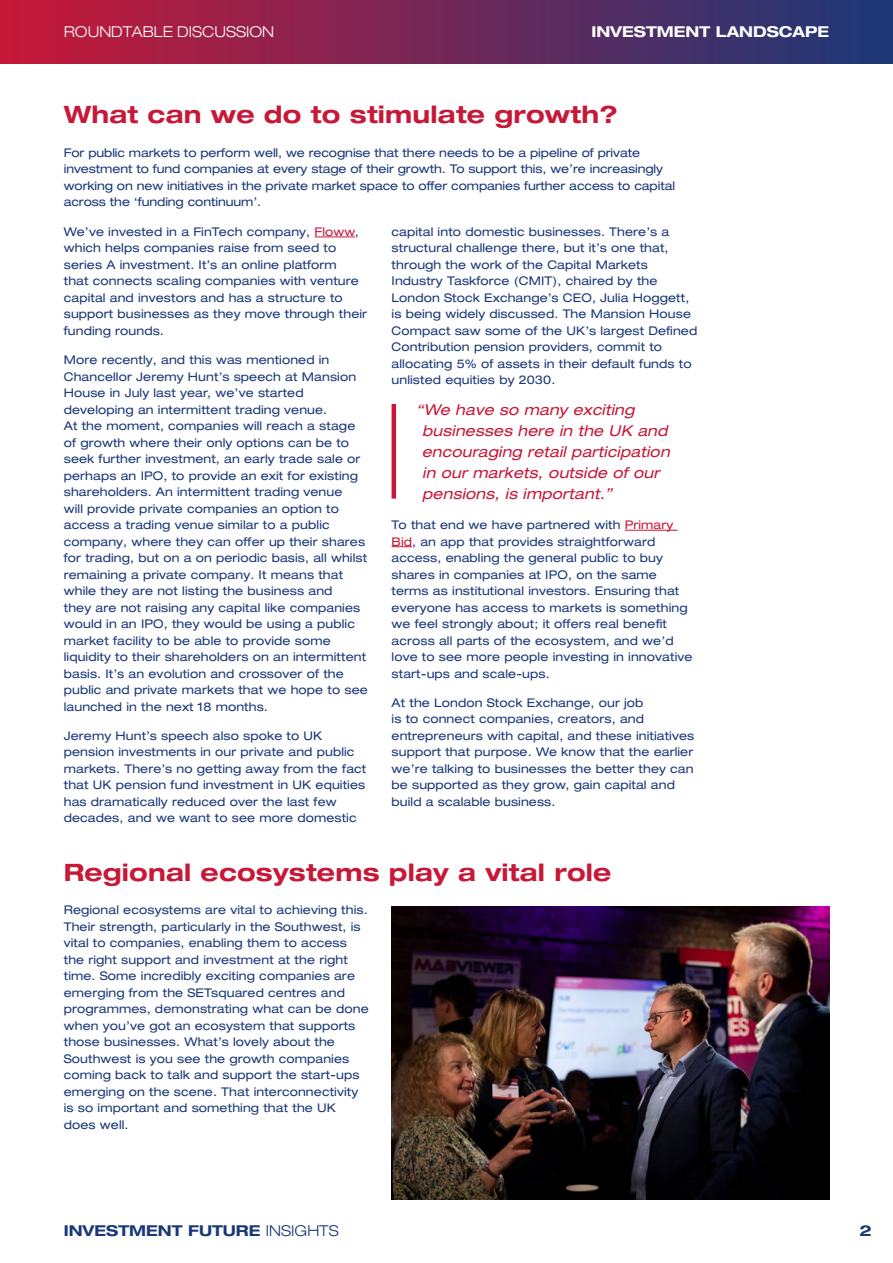
<style>
.page{position:relative;width:893px;height:1263px;background:#fff}
.page>*{position:absolute;margin:0;border:0;box-sizing:border-box;transform-origin:0 0}
.t1{font:700 expanded 24px "Helvetica Neue LT Pro";letter-spacing:.01em;color:#c71838}
.t2{font:italic expanded 15px/21px "Helvetica Neue LT Pro";color:#c71838}
.t3{font:700 expanded 15px "Helvetica Neue LT Pro";color:#1a3878}
.t4{font:300 expanded 15px "Helvetica Neue LT Pro";color:#fff}
.t5{font:700 expanded 15px "Helvetica Neue LT Pro";color:#fff}
.t6{font:expanded 12px/16.5px "Helvetica Neue LT Pro";letter-spacing:.01em;color:#1a3878}
.s1{color:#c71838}
.s2{font-weight:300}
</style>
<div class="page">
<div style="left:0;top:0;width:893px;height:64px;background:linear-gradient(to right,#c71838,#1b3877)"></div>
<hr style="left:315px;top:237px;width:40px;height:1px;background:#c71838">
<hr style="left:625px;top:530px;width:53px;height:1px;background:#c71838">
<svg style="left:392px;top:546px;width:20px;height:1px"></svg>
<img style="left:392px;top:906px;width:437px;height:293px">
<hr style="left:392px;top:404px;width:4px;height:95px;background:#c71838">
<p class="t4" style="left:64px;top:23px;width:212px">ROUNDTABLE DISCUSSION</p>
<p class="t5" style="left:591px;top:22px;width:239px">INVESTMENT LANDSCAPE</p>
<h1 class="t1" style="left:64px;top:99px;width:555px">What can we do to stimulate growth?</h1>
<p class="t6" style="left:64px;top:144px;width:613px">For public markets to perform well, we recognise that there needs to be a pipeline of private investment to fund companies at every stage of their growth. To support this, we’re increasingly working on new initiatives in the private market space to offer companies further access to capital across the ‘funding continuum’.</p>
<p class="t6" style="left:64px;top:223px;width:305px">We’ve invested in a FinTech company, <span class="s1">Floww</span>, which helps companies raise from seed to series A investment. It’s an online platform<br>that connects scaling companies with venture capital and investors and has a structure to support businesses as they move through their funding rounds.</p>
<p class="t6" style="left:64px;top:351px;width:306px">More recently, and this was mentioned in Chancellor Jeremy Hunt’s speech at Mansion House in July last year, we’ve started developing an intermittent trading venue.<br>At the moment, companies will reach a stage of growth where their only options can be to seek further investment, an early trade sale or perhaps an IPO, to provide an exit for existing shareholders. An intermittent trading venue<br>will provide private companies an option to access a trading venue similar to a public company, where they can offer up their shares for trading, but on a on periodic basis, all whilst remaining a private company. It means that while they are not listing the business and<br>they are not raising any capital like companies would in an IPO, they would be using a public market facility to be able to provide some liquidity to their shareholders on an intermittent basis. It’s an evolution and crossover of the public and private markets that we hope to see launched in the next 18 months.</p>
<p class="t6" style="left:64px;top:727px;width:304px">Jeremy Hunt’s speech also spoke to UK pension investments in our private and public markets. There’s no getting away from the fact that UK pension fund investment in UK equities has dramatically reduced over the last few decades, and we want to see more domestic</p>
<p class="t6" style="left:392px;top:223px;width:307px">capital into domestic businesses. There’s a structural challenge there, but it’s one that, through the work of the Capital Markets Industry Taskforce (CMIT), chaired by the London Stock Exchange’s CEO, Julia Hoggett, is being widely discussed. The Mansion House Compact saw some of the UK’s largest Defined Contribution pension providers, commit to allocating 5% of assets in their default funds to unlisted equities by 2030.</p>
<p class="t2" style="left:422px;top:398px;width:253px;text-indent:-5px">“We have so many exciting businesses here in the UK and encouraging retail participation in our markets, outside of our pensions, is important.”</p>
<p class="t6" style="left:392px;top:516px;width:302px">To that end we have partnered with <span class="s1">Primary Bid</span>, an app that provides straightforward access, enabling the general public to buy shares in companies at IPO, on the same terms as institutional investors. Ensuring that everyone has access to markets is something we feel strongly about; it offers real benefit across all parts of the ecosystem, and we’d love to see more people investing in innovative start-ups and scale-ups.</p>
<p class="t6" style="left:392px;top:694px;width:304px">At the London Stock Exchange, our job<br>is to connect companies, creators, and entrepreneurs with capital, and these initiatives support that purpose. We know that the earlier we’re talking to businesses the better they can be supported as they grow, gain capital and build a scalable business.</p>
<h1 class="t1" style="left:64px;top:856px;width:549px">Regional ecosystems play a vital role</h1>
<p class="t6" style="left:64px;top:901px;width:306px">Regional ecosystems are vital to achieving this.<br>Their strength, particularly in the Southwest, is vital to companies, enabling them to access the right support and investment at the right time. Some incredibly exciting companies are emerging from the SETsquared centres and programmes, demonstrating what can be done when you’ve got an ecosystem that supports those businesses. What’s lovely about the Southwest is you see the growth companies coming back to talk and support the start-ups emerging on the scene. That interconnectivity is so important and something that the UK does well.</p>
<p class="t3" style="left:64px;top:1221px;width:276px">INVESTMENT FUTURE <span class="s2">INSIGHTS</span></p>
<p class="t3" style="left:859px;top:1221px;width:14px">2</p>
</div>
